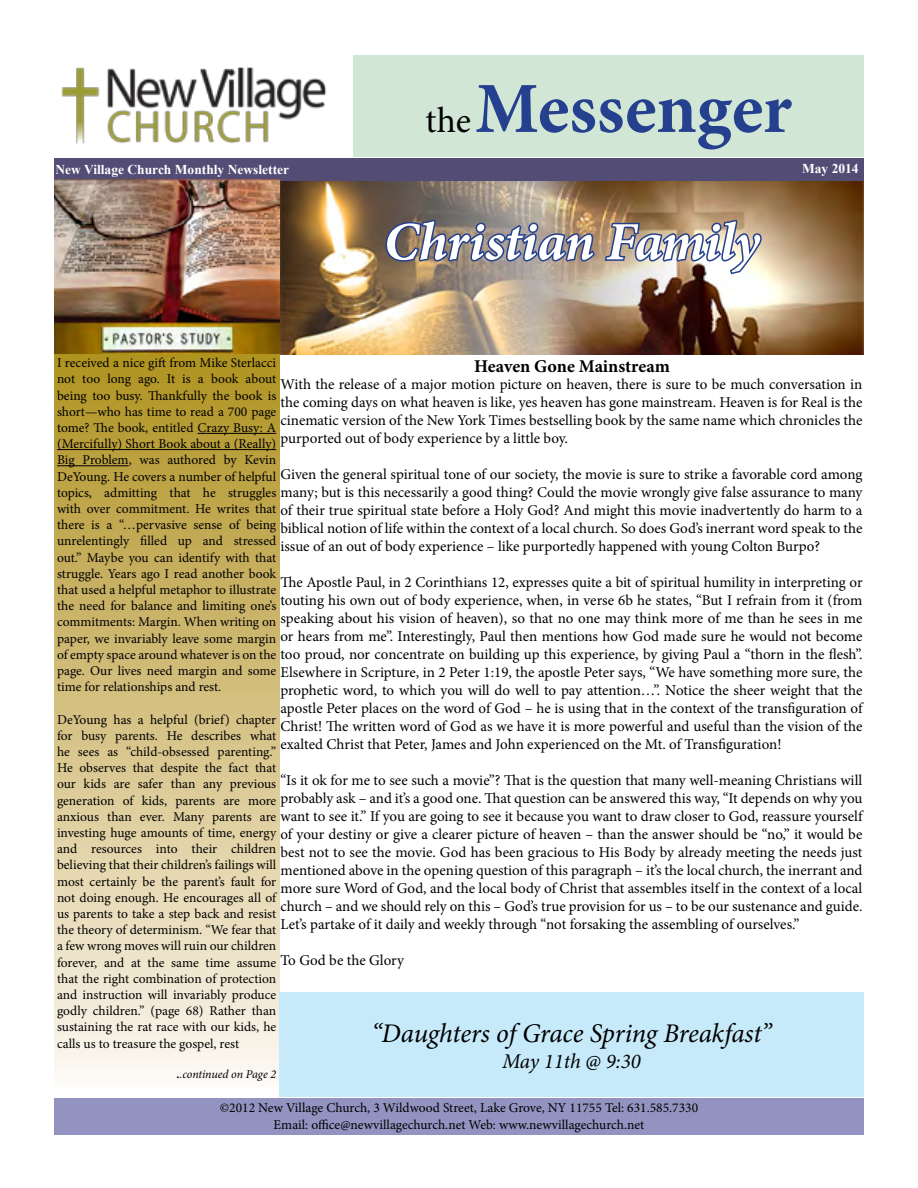
<style>
.page{position:relative;width:918px;height:1188px;background:#fff}
.page>*{position:absolute;margin:0;border:0;box-sizing:border-box;transform-origin:0 0}
.t1{font:700 72px "Minion Pro";color:#25408f}
.t2{font:italic 700 54px "Minion Pro";letter-spacing:-.005em;color:#fff}
.t3{font:italic 27px "Minion Pro";letter-spacing:-.01em;color:#000}
.t4{font:italic 21px "Minion Pro";letter-spacing:-.005em;color:#000}
.t5{font:700 18px "Minion Pro";letter-spacing:-.005em;color:#000}
.t6{font:15px/18px "Minion Pro";color:#000;text-align:justify}
.t7{font:13.5px/16.2px "Minion Pro";color:#000;text-align:justify}
.t8{font:700 13.5px "Times New Roman";color:#fff}
.t9{font:italic 12px "Minion Pro";letter-spacing:-.01em;color:#000}
.s1{font-weight:400;font-size:36px;color:#000}
.s2{font-weight:700;font-style:normal}
</style>
<div class="page">
<img style="left:54px;top:181px;width:810px;height:174px">
<div style="left:54px;top:158px;width:810px;height:23px;background:#534d76"></div>
<div style="left:54px;top:354px;width:225px;height:743px;background:linear-gradient(to bottom,#af901f,#fdf8f4)"></div>
<hr style="left:198px;top:433px;width:78px;height:1px;background:#000">
<hr style="left:57px;top:449px;width:219px;height:1px;background:#000">
<hr style="left:57px;top:465px;width:72px;height:1px;background:#000">
<div style="left:54px;top:1098px;width:810px;height:37px;background:#9393c1"></div>
<div style="left:353px;top:55px;width:511px;height:102px;background:#d1e6d4"></div>
<img style="left:61px;top:67px;width:266px;height:77px">
<div style="left:279px;top:992px;width:585px;height:104px;background:#c7eafb"></div>
<svg style="left:384px;top:218px;width:213px;height:45px;background:#727180"></svg>
<img style="left:603px;top:218px;width:160px;height:58px">
<p class="t8" style="left:56px;top:160px;width:235px">New Village Church Monthly Newsletter</p>
<h1 class="t1" style="left:426px;top:58px;width:368px"><span class="s1">the</span>Messenger</h1>
<p class="t8" style="left:802px;top:158px;width:58px">May 2014</p>
<h2 class="t2" style="left:384px;top:204px;width:377px">Christian Family</h2>
<p class="t7" style="left:57px;top:355px;width:221px">I received a nice gift from Mike Sterlacci not too long ago. It is a book about being too busy. Thankfully the book is short—who has time to read a 700 page tome? The book, entitled Crazy Busy: A (Mercifully) Short Book about a (Really)<br>Big Problem, was authored by Kevin DeYoung. He covers a number of helpful topics, admitting that he struggles with over commitment. He writes that there is a “…pervasive sense of being unrelentingly filled up and stressed out.” Maybe you can identify with that struggle. Years ago I read another book that used a helpful metaphor to illustrate the need for balance and limiting one’s commitments: Margin. When writing on paper, we invariably leave some margin of empty space around whatever is on the page. Our lives need margin and some time for relationships and rest.</p>
<p class="t7" style="left:57px;top:711px;width:221px">DeYoung has a helpful (brief) chapter for busy parents. He describes what he sees as “child-obsessed parenting.” He observes that despite the fact that our kids are safer than any previous generation of kids, parents are more anxious than ever. Many parents are investing huge amounts of time, energy and resources into their children believing that their children’s failings will most certainly be the parent’s fault for not doing enough. He encourages all of us parents to take a step back and resist the theory of determinism. “We fear that a few wrong moves will ruin our children forever, and at the same time assume that the right combination of protection and instruction will invariably produce godly children.” (page 68) Rather than sustaining the rat race with our kids, he calls us to treasure the gospel, rest</p>
<p class="t9" style="left:176px;top:1066px;width:101px"><span class="s2">.</span>.continued on Page 2</p>
<p class="t5" style="left:474px;top:353px;width:197px">Heaven Gone Mainstream</p>
<p class="t6" style="left:280px;top:375px;width:584px">With the release of a major motion picture on heaven, there is sure to be much conversation in the coming days on what heaven is like, yes heaven has gone mainstream. Heaven is for Real is the cinematic version of the New York Times bestselling book by the same name which chronicles the purported out of body experience by a little boy.</p>
<p class="t6" style="left:280px;top:465px;width:584px">Given the general spiritual tone of our society, the movie is sure to strike a favorable cord among many; but is this necessarily a good thing? Could the movie wrongly give false assurance to many of their true spiritual state before a Holy God? And might this movie inadvertently do harm to a biblical notion of life within the context of a local church. So does God’s inerrant word speak to the issue of an out of body experience – like purportedly happened with young Colton Burpo?</p>
<p class="t6" style="left:280px;top:573px;width:584px">The Apostle Paul, in 2 Corinthians 12, expresses quite a bit of spiritual humility in interpreting or touting his own out of body experience, when, in verse 6b he states, “But I refrain from it (from speaking about his vision of heaven), so that no one may think more of me than he sees in me or hears from me”. Interestingly, Paul then mentions how God made sure he would not become too proud, nor concentrate on building up this experience, by giving Paul a “thorn in the flesh”.<br>Elsewhere in Scripture, in 2 Peter 1:19, the apostle Peter says, “We have something more sure, the prophetic word, to which you will do well to pay attention…”. Notice the sheer weight that the apostle Peter places on the word of God – he is using that in the context of the transfiguration of Christ! The written word of God as we have it is more powerful and useful than the vision of the exalted Christ that Peter, James and John experienced on the Mt. of Transfiguration!</p>
<p class="t6" style="left:280px;top:771px;width:584px">“Is it ok for me to see such a movie”? That is the question that many well-meaning Christians will probably ask – and it’s a good one. That question can be answered this way, “It depends on why you want to see it.” If you are going to see it because you want to draw closer to God, reassure yourself of your destiny or give a clearer picture of heaven – than the answer should be “no,” it would be best not to see the movie. God has been gracious to His Body by already meeting the needs just mentioned above in the opening question of this paragraph – it’s the local church, the inerrant and more sure Word of God, and the local body of Christ that assembles itself in the context of a local church – and we should rely on this – God’s true provision for us – to be our sustenance and guide.<br>Let’s partake of it daily and weekly through “not forsaking the assembling of ourselves.”</p>
<p class="t6" style="left:280px;top:951px;width:125px">To God be the Glory</p>
<h3 class="t3" style="left:372px;top:1015px;width:401px">“Daughters of Grace Spring Breakfast”</h3>
<h3 class="t4" style="left:502px;top:1047px;width:140px">May 11th @ 9:30</h3>
<p class="t7" style="left:220px;top:1100px;width:480px;text-align:center">©2012 New Village Church, 3 Wildwood Street, Lake Grove, NY 11755 Tel: 631.585.7330<br>Email: office@newvillagechurch.net Web: www.newvillagechurch.net</p>
</div>
